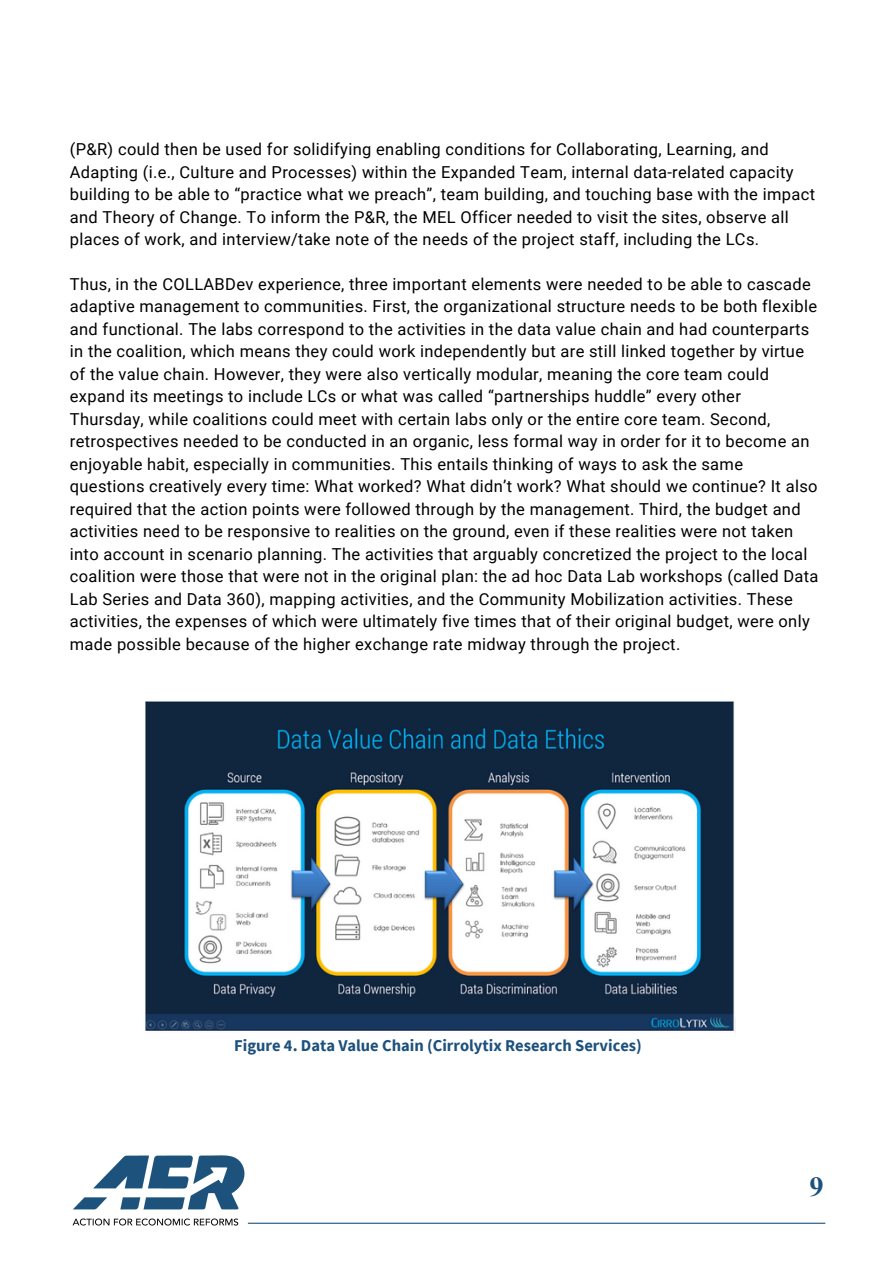
<style>
.page{position:relative;width:893px;height:1264px;background:#fff}
.page>*{position:absolute;margin:0;border:0;box-sizing:border-box;transform-origin:0 0}
.t1{font:700 27px "Times NRMT Pro";color:#1d517d}
.t2{font:16.5px/22.5px "Roboto";letter-spacing:.02em;color:#000}
.t3{font:700 16.5px "Source Sans Pro";color:#1d517d}
</style>
<div class="page">
<img style="left:72px;top:1155px;width:173px;height:71px">
<hr style="left:248px;top:1222px;width:577px;height:1px;background:#1d517d">
<img style="left:145px;top:701px;width:590px;height:330px">
<p class="t2" style="left:70px;top:138px;width:746px">(P&amp;R) could then be used for solidifying enabling conditions for Collaborating, Learning, and Adapting (i.e., Culture and Processes) within the Expanded Team, internal data-related capacity building to be able to “practice what we preach”, team building, and touching base with the impact and Theory of Change. To inform the P&amp;R, the MEL Officer needed to visit the sites, observe all places of work, and interview/take note of the needs of the project staff, including the LCs.</p>
<p class="t2" style="left:70px;top:273px;width:750px">Thus, in the COLLABDev experience, three important elements were needed to be able to cascade adaptive management to communities. First, the organizational structure needs to be both flexible and functional. The labs correspond to the activities in the data value chain and had counterparts in the coalition, which means they could work independently but are still linked together by virtue of the value chain. However, they were also vertically modular, meaning the core team could expand its meetings to include LCs or what was called “partnerships huddle” every other Thursday, while coalitions could meet with certain labs only or the entire core team. Second, retrospectives needed to be conducted in an organic, less formal way in order for it to become an enjoyable habit, especially in communities. This entails thinking of ways to ask the same questions creatively every time: What worked? What didn’t work? What should we continue? It also required that the action points were followed through by the management. Third, the budget and activities need to be responsive to realities on the ground, even if these realities were not taken into account in scenario planning. The activities that arguably concretized the project to the local coalition were those that were not in the original plan: the ad hoc Data Lab workshops (called Data Lab Series and Data 360), mapping activities, and the Community Mobilization activities. These activities, the expenses of which were ultimately five times that of their original budget, were only made possible because of the higher exchange rate midway through the project.</p>
<p class="t3" style="left:234px;top:1034px;width:409px">Figure 4. Data Value Chain (Cirrolytix Research Services)</p>
<p class="t1" style="left:809px;top:1176px;width:15px">9</p>
</div>
